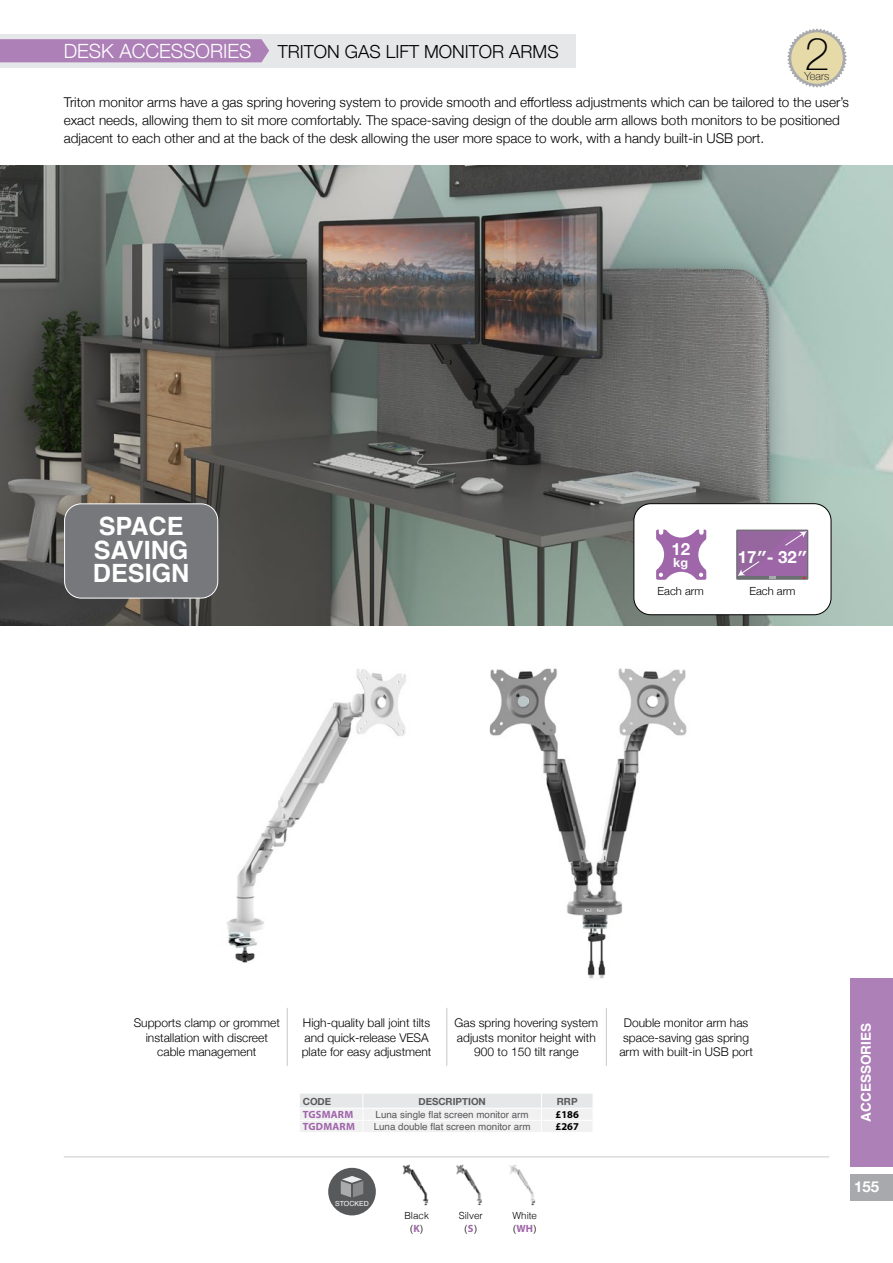
<style>
.page{position:relative;width:893px;height:1263px;background:#fff}
.page>*{position:absolute;margin:0;border:0;box-sizing:border-box;transform-origin:0 0}
.t1{font:100 45.3px "Helvetica Neue";color:#000}
.t2{font:700 25.2px/23.9px "Helvetica";color:#fff}
.t3{font:300 19.65px "Helvetica Neue";color:#fff}
.t4{font:300 18px "Helvetica Neue";color:#000}
.t5{font:700 16.8px "Helvetica Neue";color:#fff}
.t6{font:700 15px "Helvetica Neue";color:#fff}
.t7{font:300 13.5px/18px "Helvetica Neue";color:#000}
.t8{font:700 13.5px "Helvetica";color:#fff}
.t9{font:700 12.6px "Helvetica Neue";color:#fff}
.t10{font:300 12px/14.4px "Helvetica Neue";color:#000;text-align:center}
.t11{font:300 11.25px "Helvetica Neue";color:#000}
.t12{font:100 10.95px "Helvetica Neue";color:#000}
.t13{font:700 10.5px "Myriad Pro";letter-spacing:.02em;color:#a066aa}
.t14{font:700 10.5px "Myriad Pro";color:#000}
.t15{font:9.75px "Helvetica";color:#58595b}
.t16{font:300 9.75px/12.6px "Helvetica";color:#000;text-align:center}
.t17{font:700 9.75px "Helvetica Neue";color:#58595b}
.t18{font:7.05px "Helvetica";color:#fff}
.s1{font-family:"Myriad Pro";font-weight:700;font-size:10.5px;color:#a066aa}
</style>
<div class="page">
<img style="left:226px;top:669px;width:180px;height:294px">
<img style="left:422px;top:625px;width:353px;height:354px">
<svg style="left:300px;top:1094px;width:293px;height:38px"></svg>
<hr style="left:64px;top:1156px;width:765px;height:1px;background:#c7c8ca">
<svg style="left:787px;top:28px;width:60px;height:60px"></svg>
<div style="left:791px;top:32px;width:52px;height:52px;background:#e7daa9;border-radius:50%"></div>
<div style="left:0;top:34px;width:575px;height:34px;background:#e6e7e8"></div>
<img style="left:0;top:166px;width:893px;height:459px">
<div style="left:0;top:39px;width:269px;height:23px;background:#ae80b8"></div>
<hr style="left:606px;top:1008px;width:1px;height:58px;background:#c7c8ca">
<hr style="left:447px;top:1008px;width:1px;height:58px;background:#c7c8ca">
<hr style="left:287px;top:1008px;width:1px;height:58px;background:#c7c8ca">
<div style="left:328px;top:1168px;width:48px;height:47px;background:#58595b;border-radius:50%"></div>
<svg style="left:341px;top:1176px;width:22px;height:21px"></svg>
<img style="left:402px;top:1164px;width:27px;height:42px">
<img style="left:456px;top:1164px;width:26px;height:42px">
<img style="left:509px;top:1165px;width:27px;height:41px">
<div style="left:65px;top:504px;width:153px;height:94px;background:#77787b;border-radius:17px"></div>
<div style="left:64px;top:503px;width:154px;height:95px;border:1px solid #fff;border-radius:17px"></div>
<div style="left:634px;top:504px;width:197px;height:111px;background:#fff;border-radius:17px"></div>
<div style="left:634px;top:503px;width:197px;height:112px;border:1px solid #000;border-radius:17px"></div>
<svg style="left:656px;top:530px;width:50px;height:50px"></svg>
<svg style="left:736px;top:530px;width:72px;height:50px"></svg>
<svg style="left:738px;top:531px;width:69px;height:48px"></svg>
<div style="left:850px;top:978px;width:43px;height:189px;background:#ae80b8"></div>
<div style="left:850px;top:1174px;width:43px;height:26px;background:#a7a9ac"></div>
<h3 class="t3" style="left:64px;top:35px;width:189px">DESK ACCESSORIES</h3>
<h3 class="t4" style="left:278px;top:37px;width:282px">TRITON GAS LIFT MONITOR ARMS</h3>
<h1 class="t1" style="left:804px;top:20px;width:27px">2</h1>
<p class="t12" style="left:805px;top:68px;width:26px">Years</p>
<p class="t7" style="left:64px;top:92px;width:787px">Triton monitor arms have a gas spring hovering system to provide smooth and effortless adjustments which can be tailored to the user’s exact needs, allowing them to sit more comfortably. The space-saving design of the double arm allows both monitors to be positioned adjacent to each other and at the back of the desk allowing the user more space to work, with a handy built-in USB port.</p>
<h1 class="t1" style="left:739px;top:100px;width:27px">6</h1>
<h1 class="t1" style="left:804px;top:100px;width:27px">7</h1>
<h2 class="t2" style="left:93px;top:514px;width:98px">SPACE<br>SAVING<br>DESIGN</h2>
<p class="t5" style="left:671px;top:536px;width:20px">12</p>
<p class="t9" style="left:673px;top:552px;width:16px">kg</p>
<p class="t5" style="left:738px;top:544px;width:71px">17ʺ- 32ʺ</p>
<p class="t11" style="left:658px;top:581px;width:48px">Each arm</p>
<p class="t11" style="left:749px;top:581px;width:48px">Each arm</p>
<p class="t10" style="left:134px;top:1015px;width:148px">Supports clamp or grommet installation with discreet cable management</p>
<p class="t10" style="left:455px;top:1015px;width:145px">Gas spring hovering system adjusts monitor height with<br>900 to 150 tilt range</p>
<p class="t10" style="left:302px;top:1015px;width:131px;text-align:left">High-quality ball joint tilts and quick-release VESA plate for easy adjustment</p>
<p class="t10" style="left:619px;top:1015px;width:135px">Double monitor arm has space-saving gas spring arm with built-in USB port</p>
<p class="t17" style="left:303px;top:1094px;width:30px">CODE</p>
<p class="t17" style="left:418px;top:1094px;width:69px">DESCRIPTION</p>
<p class="t17" style="left:557px;top:1094px;width:22px">RRP</p>
<p class="t13" style="left:303px;top:1108px;width:52px">TGSMARM</p>
<p class="t15" style="left:376px;top:1107px;width:155px">Luna single flat screen monitor arm</p>
<p class="t14" style="left:556px;top:1108px;width:25px">£186</p>
<p class="t13" style="left:303px;top:1120px;width:54px">TGDMARM</p>
<p class="t15" style="left:374px;top:1119px;width:158px">Luna double flat screen monitor arm</p>
<p class="t14" style="left:556px;top:1120px;width:25px">£267</p>
<p class="t18" style="left:335px;top:1198px;width:35px">STOCKED</p>
<p class="t16" style="left:459px;top:1209px;width:25px">Silver (<span class="s1">S</span>)</p>
<p class="t16" style="left:404px;top:1209px;width:26px">Black (<span class="s1">K</span>)</p>
<p class="t16" style="left:513px;top:1209px;width:26px;text-align:left">White (<span class="s1">WH</span>)</p>
<p class="t8" style="left:855px;top:1121px;width:100px;rotate:-90deg">ACCESSORIES</p>
<p class="t6" style="left:854px;top:1174px;width:27px">155</p>
</div>
